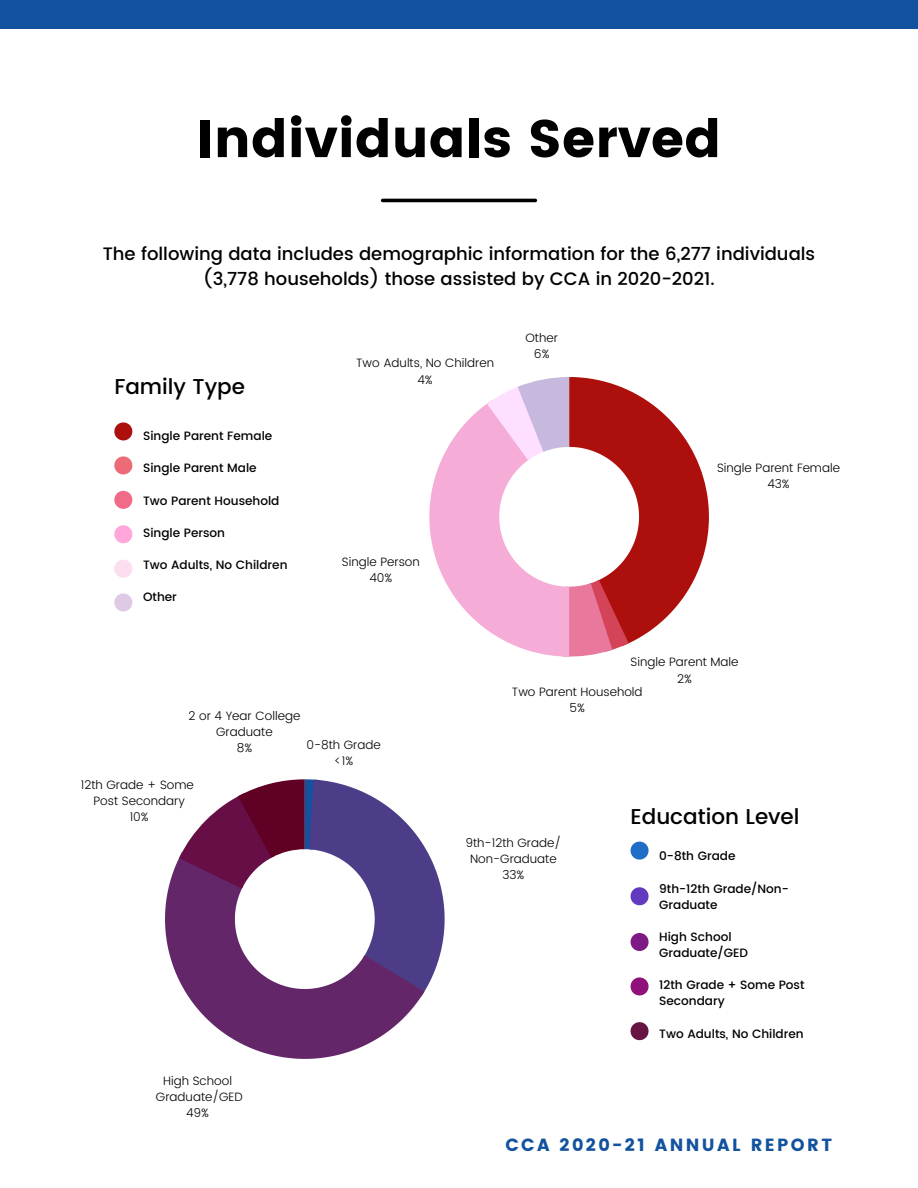
<style>
.page{position:relative;width:918px;height:1188px;background:#fff}
.page>*{position:absolute;margin:0;border:0;box-sizing:border-box;transform-origin:0 0}
.t1{font:52.8px "Poppins";color:#000}
.t2{font:500 21.45px "Poppins";color:#000}
.t3{font:500 18px/24.8px "Poppins";color:#000;text-align:center}
.t4{font:17.55px "Poppins";letter-spacing:.135em;color:#12529e}
.t5{font:300 12.15px/16px "Poppins";color:#000;text-align:center}
.t6{font:500 12.15px/16px "Poppins";color:#000}
</style>
<div class="page">
<hr style="left:383px;top:199px;width:153px;height:3px;background:#000">
<div style="left:0;top:0;width:918px;height:29px;background:#12529e"></div>
<svg style="left:429px;top:377px;width:280px;height:280px"></svg>
<svg style="left:114px;top:422px;width:18px;height:18px"></svg>
<svg style="left:114px;top:456px;width:18px;height:18px"></svg>
<svg style="left:114px;top:491px;width:18px;height:18px"></svg>
<svg style="left:114px;top:525px;width:18px;height:18px"></svg>
<svg style="left:114px;top:560px;width:18px;height:18px"></svg>
<svg style="left:114px;top:593px;width:18px;height:18px"></svg>
<svg style="left:631px;top:842px;width:18px;height:18px"></svg>
<svg style="left:631px;top:887px;width:18px;height:18px"></svg>
<svg style="left:631px;top:933px;width:18px;height:18px"></svg>
<svg style="left:631px;top:977px;width:18px;height:18px"></svg>
<svg style="left:631px;top:1022px;width:18px;height:18px"></svg>
<svg style="left:165px;top:858px;width:256px;height:201px;fill:#632669"></svg>
<svg style="left:179px;top:779px;width:266px;height:218px"></svg>
<h1 class="t1" style="left:197px;top:108px;width:526px">Individuals Served</h1>
<h3 class="t3" style="left:103px;top:242px;width:714px">The following data includes demographic information for the 6,277 individuals (3,778 households) those assisted by CCA in 2020-2021.</h3>
<h2 class="t2" style="left:114px;top:374px;width:132px">Family Type</h2>
<p class="t6" style="left:143px;top:428px;width:131px">Single Parent Female</p>
<p class="t6" style="left:143px;top:460px;width:115px">Single Parent Male</p>
<p class="t6" style="left:143px;top:492px;width:138px">Two Parent Household</p>
<p class="t6" style="left:143px;top:525px;width:84px">Single Person</p>
<p class="t6" style="left:143px;top:557px;width:146px">Two Adults, No Children</p>
<p class="t6" style="left:143px;top:589px;width:35px">Other</p>
<p class="t5" style="left:356px;top:355px;width:139px">Two Adults, No Children<br>4%</p>
<p class="t5" style="left:526px;top:330px;width:34px">Other<br>6%</p>
<p class="t5" style="left:342px;top:554px;width:80px">Single Person<br>40%</p>
<p class="t5" style="left:717px;top:460px;width:125px">Single Parent Female<br>43%</p>
<p class="t5" style="left:188px;top:707px;width:113px">2 or 4 Year College<br>Graduate<br>8%</p>
<p class="t5" style="left:306px;top:737px;width:76px">0-8th Grade &lt;1%</p>
<p class="t5" style="left:81px;top:776px;width:115px">12th Grade + Some<br>Post Secondary<br>10%</p>
<p class="t5" style="left:631px;top:654px;width:109px">Single Parent Male<br>2%</p>
<p class="t5" style="left:512px;top:684px;width:132px">Two Parent Household<br>5%</p>
<h2 class="t2" style="left:631px;top:804px;width:171px">Education Level</h2>
<p class="t5" style="left:156px;top:1073px;width:88px">High School<br>Graduate/GED<br>49%</p>
<p class="t5" style="left:466px;top:835px;width:97px">9th-12th Grade/<br>Non-Graduate<br>33%</p>
<p class="t6" style="left:659px;top:848px;width:78px">0-8th Grade</p>
<p class="t6" style="left:659px;top:880px;width:131px">9th-12th Grade/Non-<br>Graduate</p>
<p class="t6" style="left:659px;top:929px;width:90px">High School<br>Graduate/GED</p>
<p class="t6" style="left:659px;top:977px;width:147px">12th Grade + Some Post<br>Secondary</p>
<p class="t6" style="left:659px;top:1025px;width:146px">Two Adults, No Children</p>
<h3 class="t4" style="left:505px;top:1135px;width:328px">CCA 2020-21 ANNUAL REPORT</h3>
</div>
